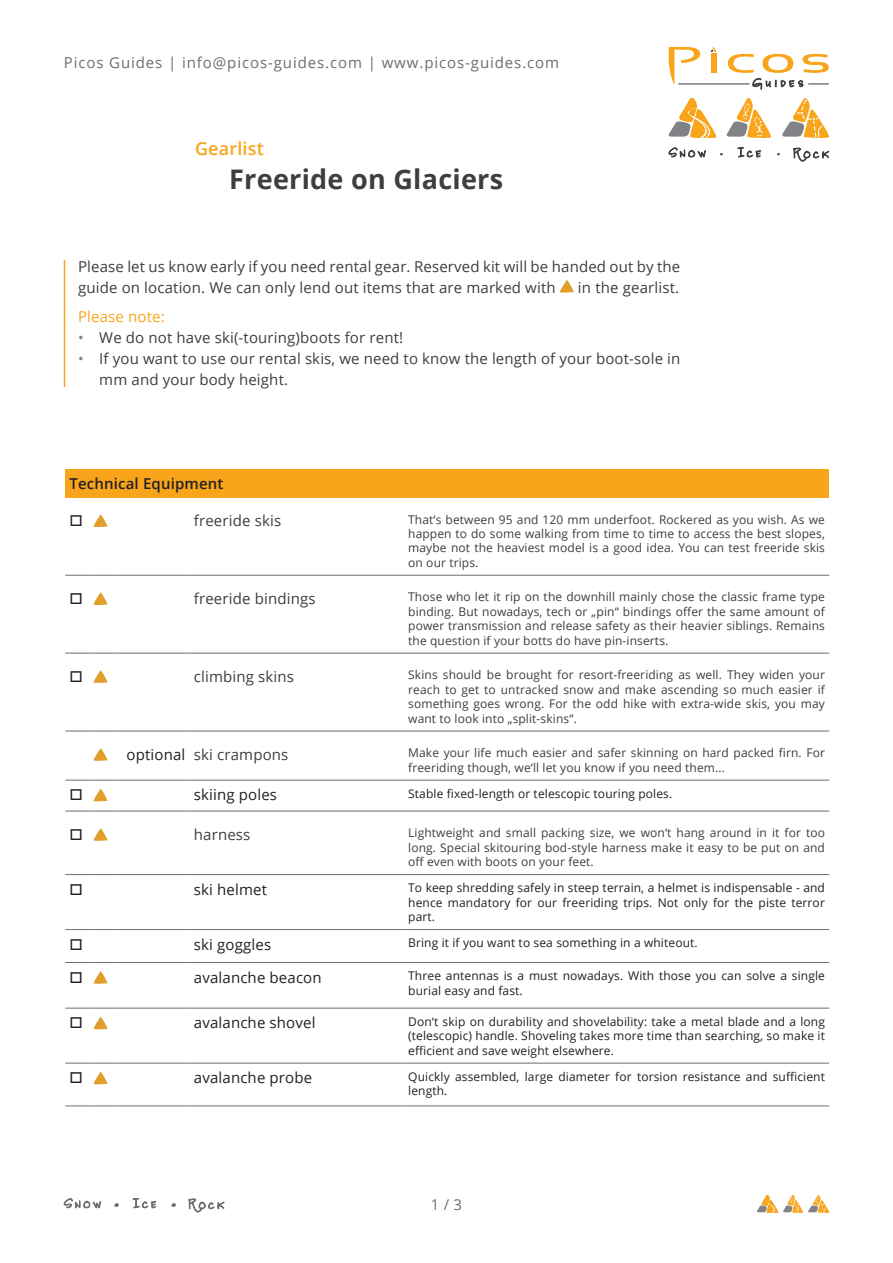
<style>
.page{position:relative;width:893px;height:1263px;background:#fff}
.page>*{position:absolute;margin:0;border:0;box-sizing:border-box;transform-origin:0 0}
.t1{font:700 27px "Open Sans";letter-spacing:.01em;color:#3e3e3f}
.t2{font:600 18px "Open Sans";letter-spacing:.01em;color:#f9a51b}
.t3{font:15px/21px "Open Sans";letter-spacing:.01em;color:#3e3e3f}
.t4{font:15px "Open Sans";letter-spacing:.01em;color:#231f20}
.t5{font:15px "Open Sans";letter-spacing:.06em;color:#6c6d70}
.t6{font:600 15px "Open Sans";letter-spacing:.01em;color:#231f20}
.t7{font:15px "Open Sans";letter-spacing:.01em;color:#f9a51b}
.t8{font:12px/14.4px "Open Sans";letter-spacing:.01em;color:#3e3e3f;text-align:justify}
.t9{font:12px/14.4px "Open Sans";letter-spacing:.01em;color:#231f20;text-align:justify}
.s1{color:#808285}
.s2{color:#231f20}
</style>
<div class="page">
<svg style="left:668px;top:47px;width:162px;height:115px"></svg>
<svg style="left:757px;top:1195px;width:72px;height:18px"></svg>
<svg style="left:63px;top:1198px;width:38px;height:10px"></svg>
<svg style="left:188px;top:1198px;width:37px;height:15px"></svg>
<svg style="left:132px;top:1198px;width:25px;height:11px"></svg>
<svg style="left:114px;top:1203px;width:5px;height:4px"></svg>
<svg style="left:171px;top:1203px;width:5px;height:4px"></svg>
<svg style="left:560px;top:280px;width:14px;height:13px"></svg>
<hr style="left:64px;top:260px;width:1px;height:127px;background:#f9a51b">
<div style="left:65px;top:469px;width:764px;height:28px;background:#f9a51b"></div>
<svg style="left:65px;top:811px;width:53px;height:1px"></svg>
<hr style="left:118px;top:811px;width:72px;height:1px;background:#6c6d70">
<hr style="left:190px;top:811px;width:214px;height:1px;background:#6c6d70">
<hr style="left:404px;top:811px;width:425px;height:1px;background:#6c6d70">
<svg style="left:65px;top:874px;width:53px;height:1px"></svg>
<hr style="left:118px;top:874px;width:72px;height:1px;background:#6c6d70">
<hr style="left:190px;top:874px;width:214px;height:1px;background:#6c6d70">
<hr style="left:404px;top:874px;width:425px;height:1px;background:#6c6d70">
<svg style="left:65px;top:929px;width:53px;height:1px"></svg>
<hr style="left:118px;top:929px;width:72px;height:1px;background:#6c6d70">
<hr style="left:190px;top:929px;width:214px;height:1px;background:#6c6d70">
<hr style="left:404px;top:929px;width:425px;height:1px;background:#6c6d70">
<svg style="left:65px;top:962px;width:53px;height:1px"></svg>
<hr style="left:118px;top:962px;width:72px;height:1px;background:#6c6d70">
<hr style="left:190px;top:962px;width:214px;height:1px;background:#6c6d70">
<hr style="left:404px;top:962px;width:425px;height:1px;background:#6c6d70">
<svg style="left:65px;top:1008px;width:53px;height:1px"></svg>
<hr style="left:118px;top:1008px;width:72px;height:1px;background:#6c6d70">
<hr style="left:190px;top:1008px;width:214px;height:1px;background:#6c6d70">
<hr style="left:404px;top:1008px;width:425px;height:1px;background:#6c6d70">
<svg style="left:65px;top:1063px;width:53px;height:1px"></svg>
<hr style="left:118px;top:1063px;width:72px;height:1px;background:#6c6d70">
<hr style="left:190px;top:1063px;width:214px;height:1px;background:#6c6d70">
<hr style="left:404px;top:1063px;width:425px;height:1px;background:#6c6d70">
<svg style="left:65px;top:1106px;width:53px;height:1px"></svg>
<hr style="left:118px;top:1106px;width:72px;height:1px;background:#6c6d70">
<hr style="left:190px;top:1106px;width:214px;height:1px;background:#6c6d70">
<hr style="left:404px;top:1106px;width:425px;height:1px;background:#6c6d70">
<svg style="left:65px;top:780px;width:53px;height:1px"></svg>
<hr style="left:118px;top:780px;width:72px;height:1px;background:#6c6d70">
<hr style="left:190px;top:780px;width:214px;height:1px;background:#6c6d70">
<hr style="left:404px;top:780px;width:425px;height:1px;background:#6c6d70">
<svg style="left:65px;top:575px;width:53px;height:1px"></svg>
<hr style="left:118px;top:575px;width:72px;height:1px;background:#6c6d70">
<hr style="left:190px;top:575px;width:214px;height:1px;background:#6c6d70">
<hr style="left:404px;top:575px;width:425px;height:1px;background:#6c6d70">
<svg style="left:65px;top:653px;width:53px;height:1px"></svg>
<hr style="left:118px;top:653px;width:72px;height:1px;background:#6c6d70">
<hr style="left:190px;top:653px;width:214px;height:1px;background:#6c6d70">
<hr style="left:404px;top:653px;width:425px;height:1px;background:#6c6d70">
<svg style="left:65px;top:731px;width:53px;height:1px"></svg>
<hr style="left:118px;top:731px;width:72px;height:1px;background:#6c6d70">
<hr style="left:190px;top:731px;width:214px;height:1px;background:#6c6d70">
<hr style="left:404px;top:731px;width:425px;height:1px;background:#6c6d70">
<svg style="left:94px;top:514px;width:13px;height:14px"></svg>
<svg style="left:94px;top:592px;width:13px;height:13px"></svg>
<svg style="left:94px;top:670px;width:13px;height:13px"></svg>
<svg style="left:94px;top:748px;width:13px;height:13px"></svg>
<svg style="left:94px;top:789px;width:13px;height:13px"></svg>
<svg style="left:94px;top:828px;width:13px;height:13px"></svg>
<svg style="left:94px;top:971px;width:13px;height:13px"></svg>
<svg style="left:94px;top:1017px;width:13px;height:13px"></svg>
<svg style="left:94px;top:1071px;width:13px;height:14px"></svg>
<p class="t5" style="left:64px;top:52px;width:497px">Picos Guides | info@picos-guides.com | www.picos-guides.com</p>
<h2 class="t2" style="left:195px;top:136px;width:70px">Gearlist</h2>
<h1 class="t1" style="left:229px;top:161px;width:275px">Freeride on Glaciers</h1>
<p class="t3" style="left:78px;top:255px;width:604px">Please let us know early if you need rental gear. Reserved kit will be handed out by the guide on location. We can only lend out items that are marked with</p>
<p class="t3" style="left:578px;top:276px;width:103px">in the gearlist.</p>
<p class="t7" style="left:78px;top:306px;width:88px">Please note:</p>
<p class="t3" style="left:78px;top:327px;width:327px"><span class="s1">•</span> We do not have ski(-touring)boots for rent!</p>
<p class="t3" style="left:99px;top:348px;width:583px;text-indent:-21px"><span class="s1">•</span> If you want to use our rental skis, we need to know the length of your boot-sole in mm and your body height.</p>
<p class="t6" style="left:70px;top:473px;width:155px">Technical Equipment</p>
<p class="t3" style="left:194px;top:509px;width:89px">freeride skis</p>
<p class="t8" style="left:408px;top:512px;width:418px">That‘s between 95 and 120 mm underfoot. Rockered as you wish. As we happen to do some walking from time to time to access the best slopes, maybe not the heaviest model is a good idea. You can test freeride skis on our trips.</p>
<p class="t3" style="left:194px;top:587px;width:123px">freeride bindings</p>
<p class="t8" style="left:408px;top:589px;width:418px">Those who let it rip on the downhill mainly chose the classic frame type binding. But nowadays, tech or „pin“ bindings offer the same amount of power transmission and release safety as their heavier siblings. Remains the question if your botts do have pin-inserts.</p>
<p class="t3" style="left:194px;top:665px;width:102px">climbing skins</p>
<p class="t8" style="left:408px;top:667px;width:418px">Skins should be brought for resort-freeriding as well. They widen your reach to get to untracked snow and make ascending so much easier if something goes wrong. For the odd hike with extra-wide skis, you may want to look into „split-skins“.</p>
<p class="t3" style="left:127px;top:743px;width:163px"><span class="s2">optional</span> ski crampons</p>
<p class="t8" style="left:408px;top:745px;width:418px">Make your life much easier and safer skinning on hard packed firn. For freeriding though, we‘ll let you know if you need them...</p>
<p class="t4" style="left:194px;top:784px;width:85px">skiing poles</p>
<p class="t9" style="left:408px;top:786px;width:266px">Stable fixed-length or telescopic touring poles.</p>
<p class="t3" style="left:194px;top:823px;width:58px">harness</p>
<p class="t8" style="left:408px;top:825px;width:418px">Lightweight and small packing size, we won‘t hang around in it for too long. Special skitouring bod-style harness make it easy to be put on and off even with boots on your feet.</p>
<p class="t4" style="left:194px;top:879px;width:75px">ski helmet</p>
<p class="t9" style="left:408px;top:880px;width:418px">To keep shredding safely in steep terrain, a helmet is indispensable - and hence mandatory for our freeriding trips. Not only for the piste terror part.</p>
<p class="t4" style="left:194px;top:934px;width:79px">ski goggles</p>
<p class="t9" style="left:408px;top:935px;width:291px">Bring it if you want to sea something in a whiteout.</p>
<p class="t4" style="left:194px;top:967px;width:129px">avalanche beacon</p>
<p class="t9" style="left:408px;top:968px;width:418px">Three antennas is a must nowadays. With those you can solve a single burial easy and fast.</p>
<p class="t4" style="left:194px;top:1012px;width:123px">avalanche shovel</p>
<p class="t9" style="left:408px;top:1014px;width:418px">Don‘t skip on durability and shovelability: take a metal blade and a long (telescopic) handle. Shoveling takes more time than searching, so make it efficient and save weight elsewhere.</p>
<p class="t4" style="left:194px;top:1067px;width:120px">avalanche probe</p>
<p class="t9" style="left:408px;top:1069px;width:418px">Quickly assembled, large diameter for torsion resistance and sufficient length.</p>
<p class="t5" style="left:431px;top:1194px;width:33px">1 / 3</p>
</div>
